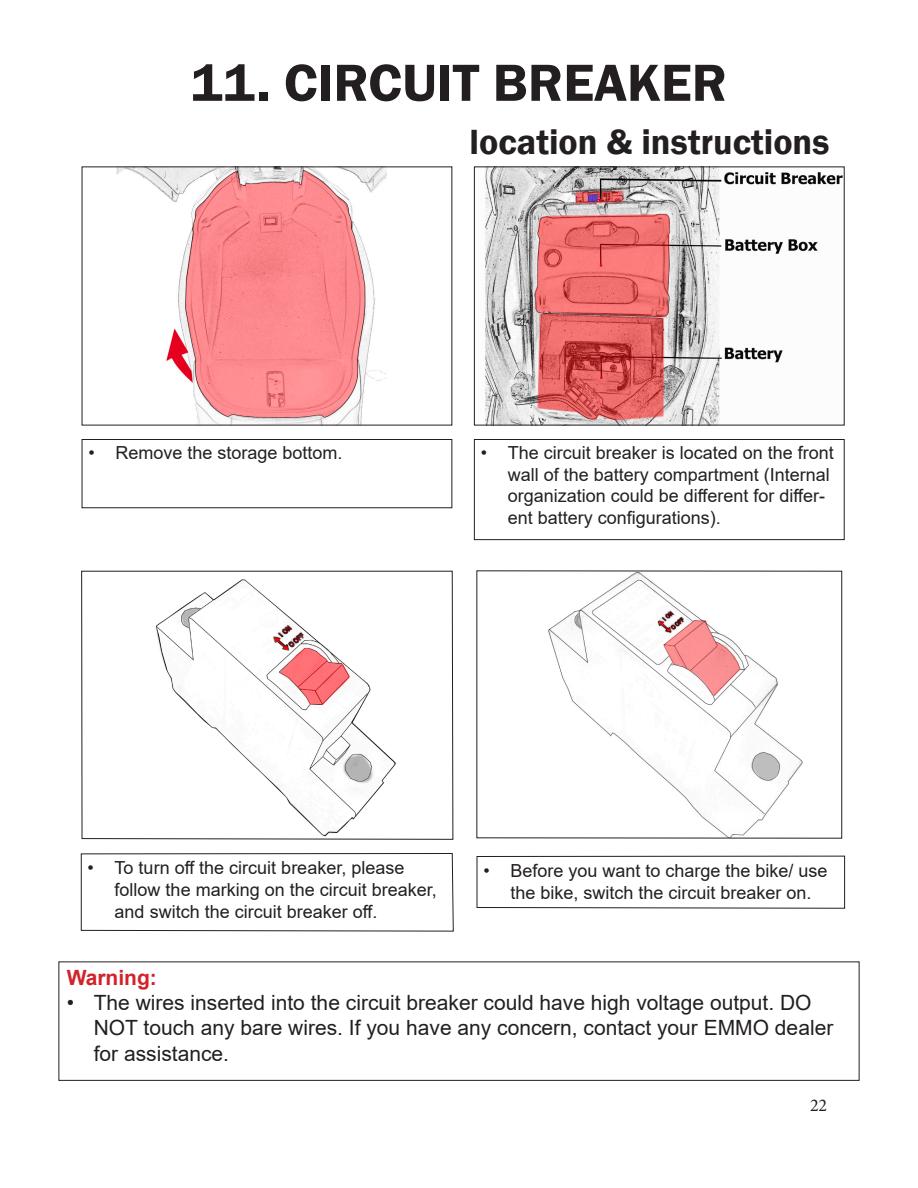
<style>
.page{position:relative;width:918px;height:1188px;background:#fff}
.page>*{position:absolute;margin:0;border:0;box-sizing:border-box;transform-origin:0 0}
.Franklin_Title{font:600 54px "Franklin Gothic";color:#231f20}
.Franklin_Title-2{font:600 36px "Franklin Gothic";color:#231f20}
.t1{font:21px/25.2px "Arial";color:#231f20}
.Arial_regular_18pt_2{font:700 21px "Arial";color:#d1232a}
.t2{font:18px/21.6px "Arial";color:#231f20}
.t3{font:18px "Minion Pro";color:#231f20}
</style>
<div class="page">
<div style="left:82px;top:439px;width:370px;height:69px;border:1px solid #231f20"></div>
<div style="left:474px;top:439px;width:371px;height:101px;border:1px solid #231f20"></div>
<img style="left:116px;top:168px;width:270px;height:255px">
<img style="left:485px;top:168px;width:358px;height:255px">
<svg style="left:81px;top:570px;width:373px;height:270px"></svg>
<svg style="left:81px;top:853px;width:373px;height:79px"></svg>
<img style="left:548px;top:572px;width:255px;height:265px">
<svg style="left:476px;top:855px;width:369px;height:54px"></svg>
<div style="left:58px;top:962px;width:802px;height:119px;border:1px solid #231f20"></div>
<p class="Franklin_Title" style="left:191px;top:50px;width:538px">11. CIRCUIT BREAKER</p>
<p class="Franklin_Title-2" style="left:470px;top:120px;width:361px">location &amp; instructions</p>
<p class="t2" style="left:88px;top:442px;width:256px">• Remove the storage bottom.</p>
<p class="t2" style="left:508px;top:442px;width:328px;text-indent:-27px">• The circuit breaker is located on the front wall of the battery compartment (Internal organization could be different for differ&shy;ent battery configurations).</p>
<p class="t2" style="left:115px;top:857px;width:324px;text-indent:-27px">• To turn off the circuit breaker, please follow the marking on the circuit breaker, and switch the circuit breaker off.</p>
<p class="t2" style="left:510px;top:860px;width:319px;text-indent:-27px">• Before you want to charge the bike/ use the bike, switch the circuit breaker on.</p>
<p class="Arial_regular_18pt_2" style="left:67px;top:963px;width:92px">Warning:</p>
<p class="t1" style="left:94px;top:990px;width:741px;text-indent:-27px">• The wires inserted into the circuit breaker could have high voltage output. DO<br>NOT touch any bare wires. If you have any concern, contact your EMMO dealer for assistance.</p>
<p class="t3" style="left:810px;top:1093px;width:19px">22</p>
</div>
